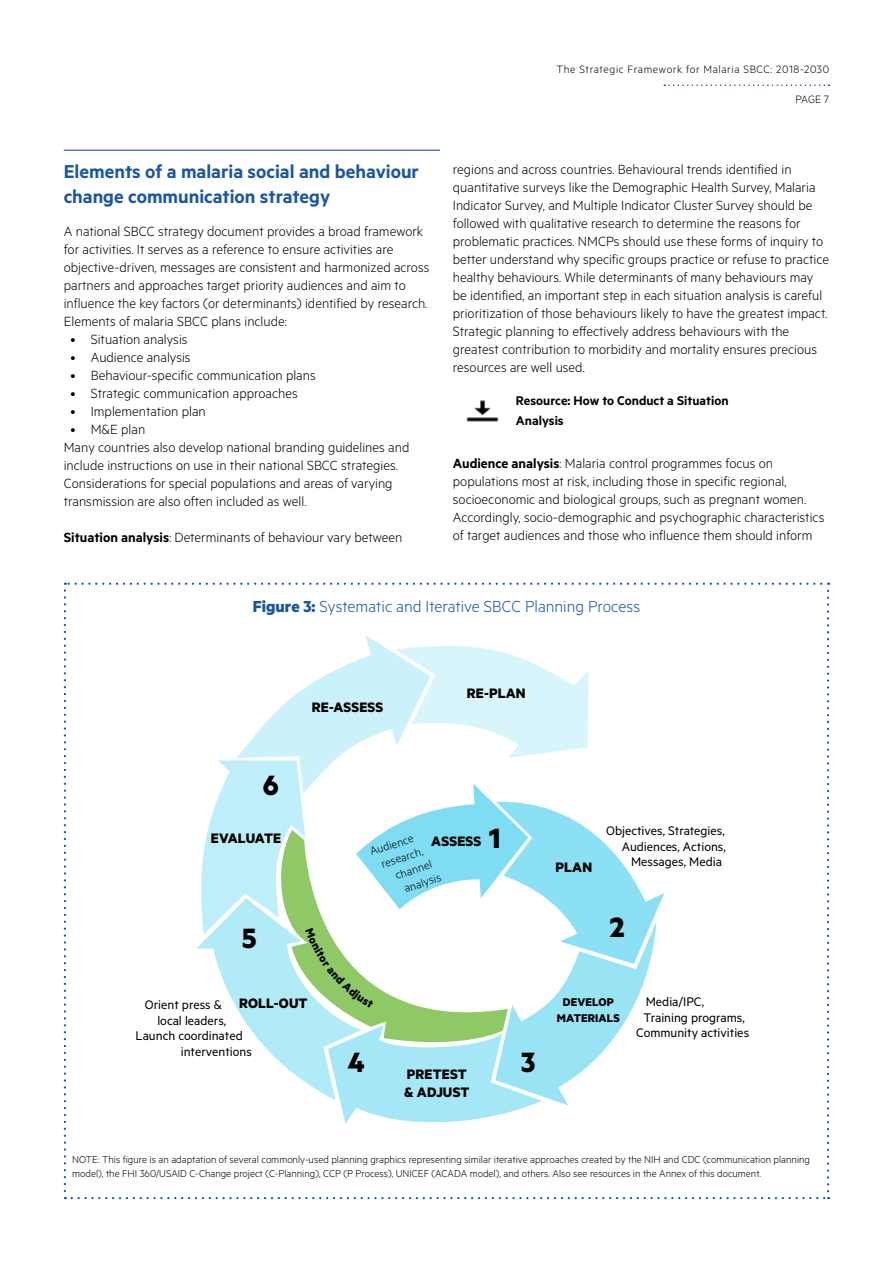
<style>
.page{position:relative;width:893px;height:1263px;background:#fff}
.page>*{position:absolute;margin:0;border:0;box-sizing:border-box;transform-origin:0 0}
.t1{font:700 31.5px "Metric";color:#000}
.Heading_1{font:600 21px/25.5px "Metric";color:#1a55a6}
.Body_Copy{font:300 18px "Metric";color:#1a55a6}
.t2{font:700 15.45px/18.6px "Metric";letter-spacing:.01em;color:#000}
.t3{font:700 15.45px "Metric";letter-spacing:-.01em;color:#000}
.Bullets{font:300 15px/18px "Metric";color:#000}
.Body_Copy-2{font:600 14.25px/19.5px "Metric";color:#000}
.t4{font:14.1px/15.5px "Metric";color:#000;text-align:right}
.t5{font:300 12.6px "Metric";color:#000}
.t6{font:700 12.6px/15.1px "Metric";letter-spacing:.01em;color:#000;text-align:center}
.t7{font:300 12px "Metric";letter-spacing:.05em;color:#00000a}
.Footnote{font:300 11.25px/13.5px "Metric";color:#000}
.s1{font-weight:600}
.s2{font-weight:700}
</style>
<div class="page">
<svg style="left:664px;top:85px;width:165px;height:1px"></svg>
<hr style="left:64px;top:150px;width:376px;height:1px;background:#1a55a6">
<img style="left:466px;top:400px;width:33px;height:22px">
<svg style="left:64px;top:583px;width:765px;height:616px"></svg>
<p class="t7" style="left:556px;top:62px;width:274px">The Strategic Framework for Malaria SBCC: 2018-2030</p>
<p class="t7" style="left:795px;top:92px;width:35px">PAGE 7</p>
<p class="Heading_1" style="left:64px;top:158px;width:357px">Elements of a malaria social and behaviour change communication strategy</p>
<p class="Bullets" style="left:64px;top:221px;width:367px">A national SBCC strategy document provides a broad framework for activities. It serves as a reference to ensure activities are objective-driven, messages are consistent and harmonized across partners and approaches target priority audiences and aim to influence the key factors (or determinants) identified by research.<br>Elements of malaria SBCC plans include:</p>
<p class="Bullets" style="left:71px;top:329px;width:119px">• Situation analysis</p>
<p class="Bullets" style="left:71px;top:347px;width:122px">• Audience analysis</p>
<p class="Bullets" style="left:71px;top:365px;width:247px">• Behaviour-specific communication plans</p>
<p class="Bullets" style="left:71px;top:383px;width:229px">• Strategic communication approaches</p>
<p class="Bullets" style="left:71px;top:401px;width:137px">• Implementation plan</p>
<p class="Bullets" style="left:71px;top:419px;width:76px">• M&amp;E plan</p>
<p class="Bullets" style="left:64px;top:437px;width:347px">Many countries also develop national branding guidelines and include instructions on use in their national SBCC strategies.<br>Considerations for special populations and areas of varying transmission are also often included as well.</p>
<p class="Bullets" style="left:64px;top:527px;width:340px"><span class="s1">Situation analysis</span>: Determinants of behaviour vary between</p>
<p class="Bullets" style="left:453px;top:160px;width:378px">regions and across countries. Behavioural trends identified in quantitative surveys like the Demographic Health Survey, Malaria Indicator Survey, and Multiple Indicator Cluster Survey should be followed with qualitative research to determine the reasons for problematic practices. NMCPs should use these forms of inquiry to better understand why specific groups practice or refuse to practice healthy behaviours. While determinants of many behaviours may be identified, an important step in each situation analysis is careful prioritization of those behaviours likely to have the greatest impact.<br>Strategic planning to effectively address behaviours with the greatest contribution to morbidity and mortality ensures precious resources are well used.</p>
<p class="Body_Copy-2" style="left:516px;top:390px;width:214px">Resource: How to Conduct a Situation<br>Analysis</p>
<p class="Bullets" style="left:453px;top:454px;width:373px"><span class="s1">Audience analysis</span>: Malaria control programmes focus on populations most at risk, including those in specific regional, socioeconomic and biological groups, such as pregnant women.<br>Accordingly, socio-demographic and psychographic characteristics of target audiences and those who influence them should inform</p>
<p class="Body_Copy" style="left:253px;top:596px;width:389px"><span class="s2">Figure 3:</span> Systematic and Iterative SBCC Planning Process</p>
<p class="t2" style="left:312px;top:697px;width:73px">RE-ASSESS</p>
<p class="t2" style="left:467px;top:683px;width:60px">RE-PLAN</p>
<p class="t1" style="left:263px;top:765px;width:18px">6</p>
<p class="t3" style="left:211px;top:828px;width:72px">EVALUATE</p>
<p class="t1" style="left:242px;top:919px;width:16px">5</p>
<p class="t2" style="left:239px;top:994px;width:70px">ROLL-OUT</p>
<p class="t4" style="left:145px;top:997px;width:79px">Orient press &amp;</p>
<p class="t4" style="left:157px;top:1012px;width:71px">local leaders,</p>
<p class="t4" style="left:136px;top:1028px;width:109px">Launch coordinated</p>
<p class="t4" style="left:181px;top:1043px;width:73px">interventions</p>
<p class="t2" style="left:431px;top:831px;width:51px">ASSESS</p>
<p class="t5" style="left:368px;top:845px;width:47px;rotate:-18deg">Audience</p>
<p class="t5" style="left:379px;top:857px;width:44px;rotate:-18deg">research,</p>
<p class="t5" style="left:393px;top:868px;width:39px;rotate:-18deg">channel</p>
<p class="t5" style="left:402px;top:881px;width:39px;rotate:-18deg">analysis</p>
<p class="t1" style="left:489px;top:818px;width:13px">1</p>
<p class="t2" style="left:555px;top:857px;width:38px">PLAN</p>
<p class="t4" style="left:606px;top:822px;width:121px">Objectives, Strategies,<br>Audiences, Actions,<br>Messages, Media</p>
<p class="t1" style="left:609px;top:908px;width:17px">2</p>
<p class="t1" style="left:348px;top:1043px;width:19px">4</p>
<p class="t1" style="left:521px;top:1043px;width:16px">3</p>
<p class="t2" style="left:404px;top:1064px;width:67px">PRETEST &amp; ADJUST</p>
<p class="t6" style="left:557px;top:994px;width:64px">DEVELOP<br>MATERIALS</p>
<p class="t4" style="left:646px;top:993px;width:60px">Media/IPC,</p>
<p class="t4" style="left:644px;top:1009px;width:103px">Training programs,</p>
<p class="t4" style="left:636px;top:1024px;width:115px">Community activities</p>
<p class="Footnote" style="left:72px;top:1152px;width:739px">NOTE: This figure is an adaptation of several commonly-used planning graphics representing similar iterative approaches created by the NIH and CDC (communication planning model), the FHI 360/USAID C-Change project (C-Planning), CCP (P Process), UNICEF (ACADA model), and others. Also see resources in the Annex of this document.</p>
</div>
